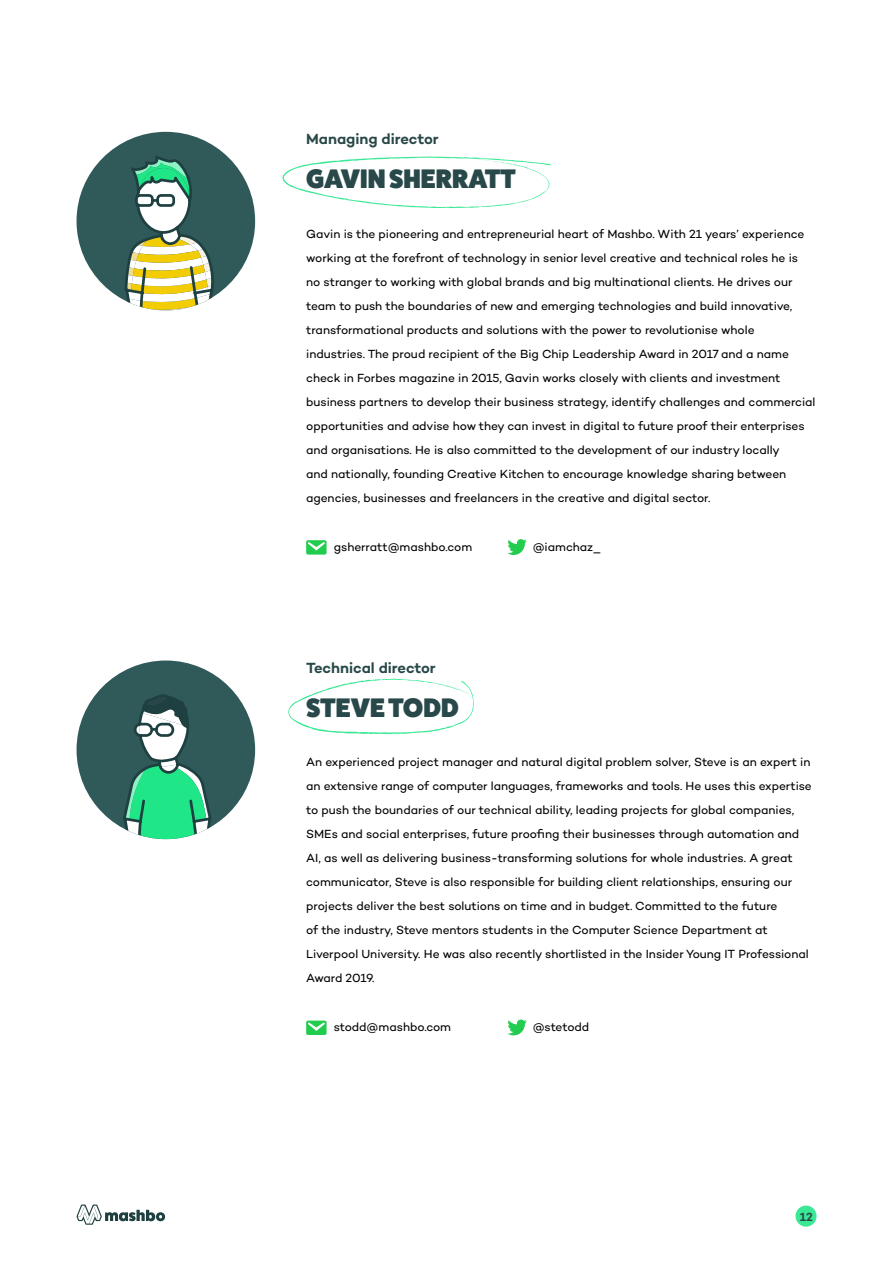
<style>
.page{position:relative;width:893px;height:1263px;background:#fff}
.page>*{position:absolute;margin:0;border:0;box-sizing:border-box;transform-origin:0 0}
.t1{font:27px "Fat Frank";color:#284849}
.t2{font:600 15px "Campton";letter-spacing:-.005em;color:#284849}
.t3{font:12px/24px "Campton";letter-spacing:-.005em;color:#000}
.t4{font:600 12px "Campton";color:#284849}
</style>
<div class="page">
<div style="left:795px;top:1205px;width:22px;height:21px;background:#3be896;border-radius:50%"></div>
<svg style="left:77px;top:1204px;width:88px;height:21px"></svg>
<svg style="left:283px;top:156px;width:269px;height:53px"></svg>
<svg style="left:288px;top:678px;width:188px;height:56px"></svg>
<svg style="left:507px;top:539px;width:20px;height:16px"></svg>
<svg style="left:507px;top:1019px;width:20px;height:16px"></svg>
<svg style="left:306px;top:540px;width:21px;height:15px"></svg>
<svg style="left:306px;top:1020px;width:21px;height:15px"></svg>
<div style="left:77px;top:660px;width:178px;height:179px;background:#305959;border-radius:50%"></div>
<svg style="left:121px;top:694px;width:92px;height:145px"></svg>
<div style="left:77px;top:132px;width:178px;height:178px;background:#305959;border-radius:50%"></div>
<svg style="left:105px;top:132px;width:110px;height:178px"></svg>
<p class="t2" style="left:306px;top:129px;width:134px">Managing director</p>
<h1 class="t1" style="left:306px;top:162px;width:211px">GAVIN SHERRATT</h1>
<p class="t3" style="left:306px;top:221px;width:511px">Gavin is the pioneering and entrepreneurial heart of Mashbo. With 21 years’ experience working at the forefront of technology in senior level creative and technical roles he is<br>no stranger to working with global brands and big multinational clients. He drives our team to push the boundaries of new and emerging technologies and build innovative, transformational products and solutions with the power to revolutionise whole industries. The proud recipient of the Big Chip Leadership Award in 2017 and a name check in Forbes magazine in 2015, Gavin works closely with clients and investment business partners to develop their business strategy, identify challenges and commercial opportunities and advise how they can invest in digital to future proof their enterprises and organisations. He is also committed to the development of our industry locally<br>and nationally, founding Creative Kitchen to encourage knowledge sharing between agencies, businesses and freelancers in the creative and digital sector.</p>
<p class="t3" style="left:334px;top:534px;width:140px">gsherratt@mashbo.com</p>
<p class="t2" style="left:306px;top:658px;width:131px">Technical director</p>
<h1 class="t1" style="left:306px;top:691px;width:154px">STEVE TODD</h1>
<p class="t3" style="left:533px;top:534px;width:70px">@iamchaz_</p>
<p class="t3" style="left:306px;top:750px;width:507px">An experienced project manager and natural digital problem solver, Steve is an expert in an extensive range of computer languages, frameworks and tools. He uses this expertise to push the boundaries of our technical ability, leading projects for global companies, SMEs and social enterprises, future proofing their businesses through automation and AI, as well as delivering business-transforming solutions for whole industries. A great communicator, Steve is also responsible for building client relationships, ensuring our projects deliver the best solutions on time and in budget. Committed to the future<br>of the industry, Steve mentors students in the Computer Science Department at Liverpool University. He was also recently shortlisted in the Insider Young IT Professional Award 2019.</p>
<p class="t3" style="left:334px;top:1015px;width:119px">stodd@mashbo.com</p>
<p class="t3" style="left:533px;top:1015px;width:58px">@stetodd</p>
<p class="t4" style="left:800px;top:1209px;width:15px">12</p>
</div>
